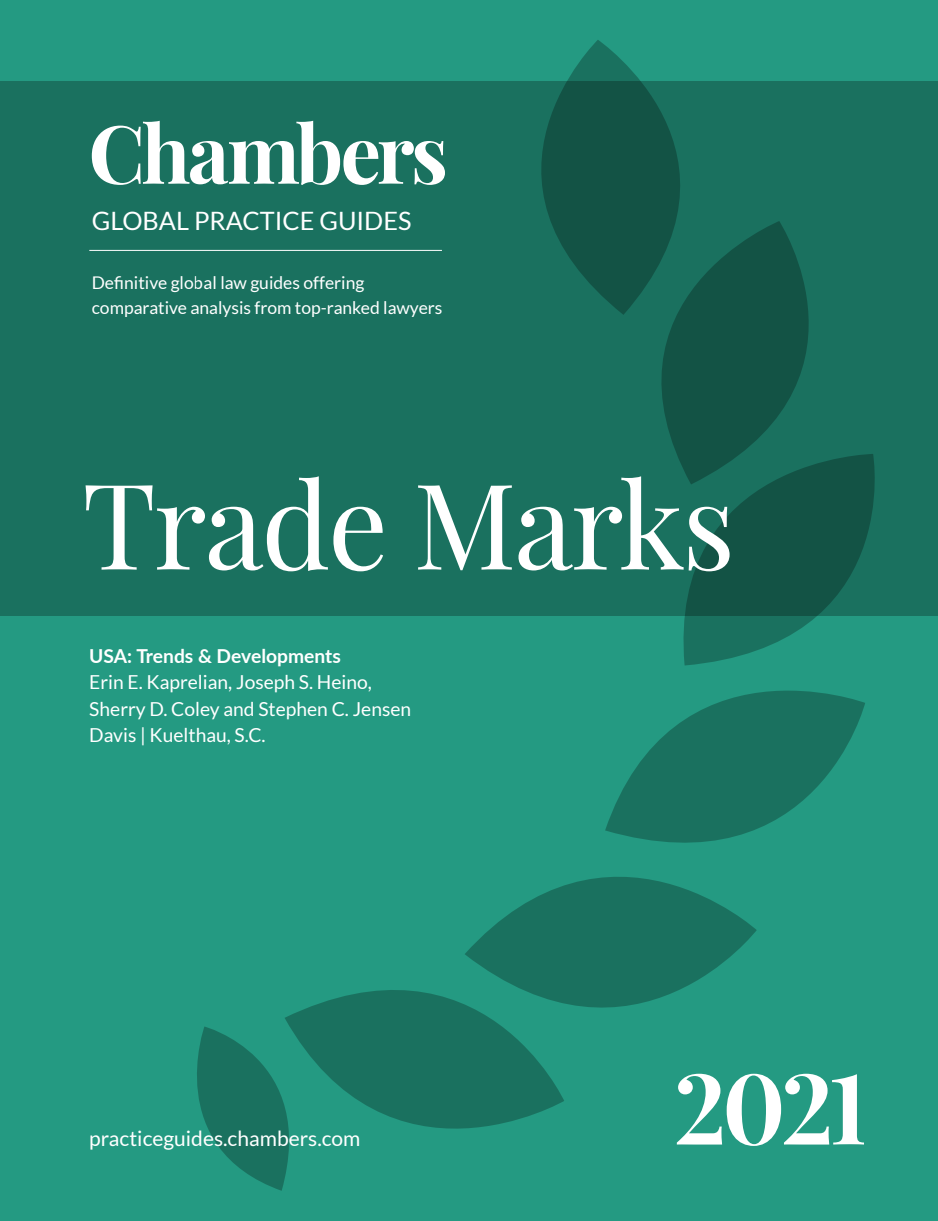
<style>
.page{position:relative;width:938px;height:1221px;background:#fff}
.page>*{position:absolute;margin:0;border:0;box-sizing:border-box;transform-origin:0 0}
.t1{font:119px "Playfair Display";letter-spacing:-.02em;color:#fff}
.t2{font:700 98px "Playfair Display";color:#fff}
.t3{font:25.38px "Lato";color:#fff}
.t4{font:21px "Lato";color:#fff}
.t5{font:19.25px/26.2px "Lato";color:#fff}
.t6{font:700 19.25px "Lato";color:#fff}
.t7{font:17.5px/24.5px "Lato";color:#fff}
</style>
<div class="page">
<div style="left:0;top:0;width:938px;height:1220px;background:#249a82"></div>
<div style="left:0;top:81px;width:937px;height:534px;background:#1a715f"></div>
<svg style="left:197px;top:1026px;width:87px;height:164px"></svg>
<svg style="left:541px;top:40px;width:139px;height:243px;fill:#135345"></svg>
<svg style="left:590px;top:221px;width:219px;height:233px;fill:#135345"></svg>
<svg style="left:667px;top:454px;width:209px;height:178px"></svg>
<svg style="left:284px;top:990px;width:280px;height:190px"></svg>
<svg style="left:620px;top:632px;width:245px;height:197px"></svg>
<svg style="left:464px;top:795px;width:292px;height:291px"></svg>
<svg style="left:92px;top:121px;width:353px;height:64px"></svg>
<hr style="left:89px;top:250px;width:353px;height:1px;background:#fff">
<h3 class="t3" style="left:92px;top:207px;width:321px">GLOBAL PRACTICE GUIDES</h3>
<p class="t7" style="left:92px;top:270px;width:352px">Definitive global law guides offering comparative analysis from top-ranked lawyers</p>
<h1 class="t1" style="left:82px;top:459px;width:654px">Trade Marks</h1>
<p class="t6" style="left:89px;top:649px;width:253px">USA: Trends &amp; Developments</p>
<p class="t5" style="left:89px;top:669px;width:323px">Erin E. Kaprelian, Joseph S. Heino,<br>Sherry D. Coley and Stephen C. Jensen<br>Davis | Kuelthau, S.C.</p>
<p class="t4" style="left:89px;top:1126px;width:273px">practiceguides.chambers.com</p>
<h2 class="t2" style="left:674px;top:1053px;width:195px">2021</h2>
</div>
